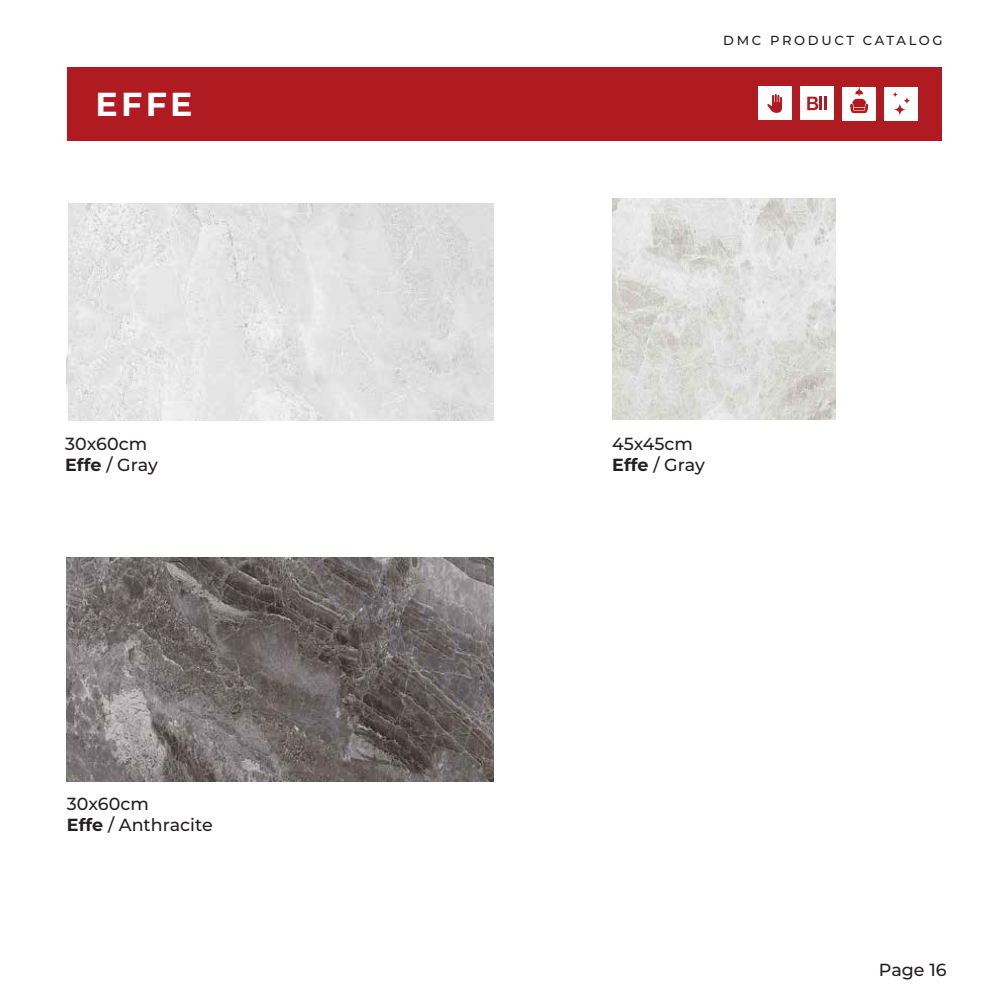
<style>
.page{position:relative;width:1008px;height:1008px;background:#fff}
.page>*{position:absolute;margin:0;border:0;box-sizing:border-box;transform-origin:0 0}
.Paragraph{font:700 33.25px "Montserrat";color:#fff}
.Paragraph-2{font:500 17.5px "Montserrat";color:#231f20}
.t1{font:500 13.12px "Montserrat";letter-spacing:.2em;color:#231f20}
.s1{font-weight:700}
</style>
<div class="page">
<div style="left:67px;top:67px;width:874px;height:74px;background:#b01a21"></div>
<img style="left:613px;top:198px;width:223px;height:221px">
<img style="left:68px;top:204px;width:426px;height:217px">
<img style="left:67px;top:557px;width:427px;height:225px">
<div style="left:842px;top:87px;width:34px;height:33px;background:#fff"></div>
<svg style="left:850px;top:87px;width:18px;height:26px"></svg>
<div style="left:800px;top:87px;width:34px;height:33px;background:#fff"></div>
<svg style="left:807px;top:97px;width:20px;height:13px"></svg>
<div style="left:758px;top:87px;width:34px;height:33px;background:#fff"></div>
<svg style="left:767px;top:94px;width:15px;height:19px"></svg>
<div style="left:885px;top:87px;width:33px;height:33px;background:#fff"></div>
<svg style="left:893px;top:92px;width:17px;height:23px"></svg>
<p class="Paragraph" style="left:95px;top:80px;width:99px">EFFE</p>
<p class="Paragraph-2" style="left:65px;top:432px;width:83px">30x60cm</p>
<p class="Paragraph-2" style="left:65px;top:453px;width:94px"><span class="s1">Effe</span> / Gray</p>
<p class="Paragraph-2" style="left:67px;top:791px;width:83px">30x60cm</p>
<p class="Paragraph-2" style="left:67px;top:812px;width:147px"><span class="s1">Effe</span> / Anthracite</p>
<p class="t1" style="left:723px;top:31px;width:221px">DMC PRODUCT CATALOG</p>
<p class="Paragraph-2" style="left:612px;top:431px;width:82px">45x45cm</p>
<p class="Paragraph-2" style="left:612px;top:452px;width:94px"><span class="s1">Effe</span> / Gray</p>
<p class="Paragraph-2" style="left:879px;top:957px;width:69px">Page 16</p>
</div>
